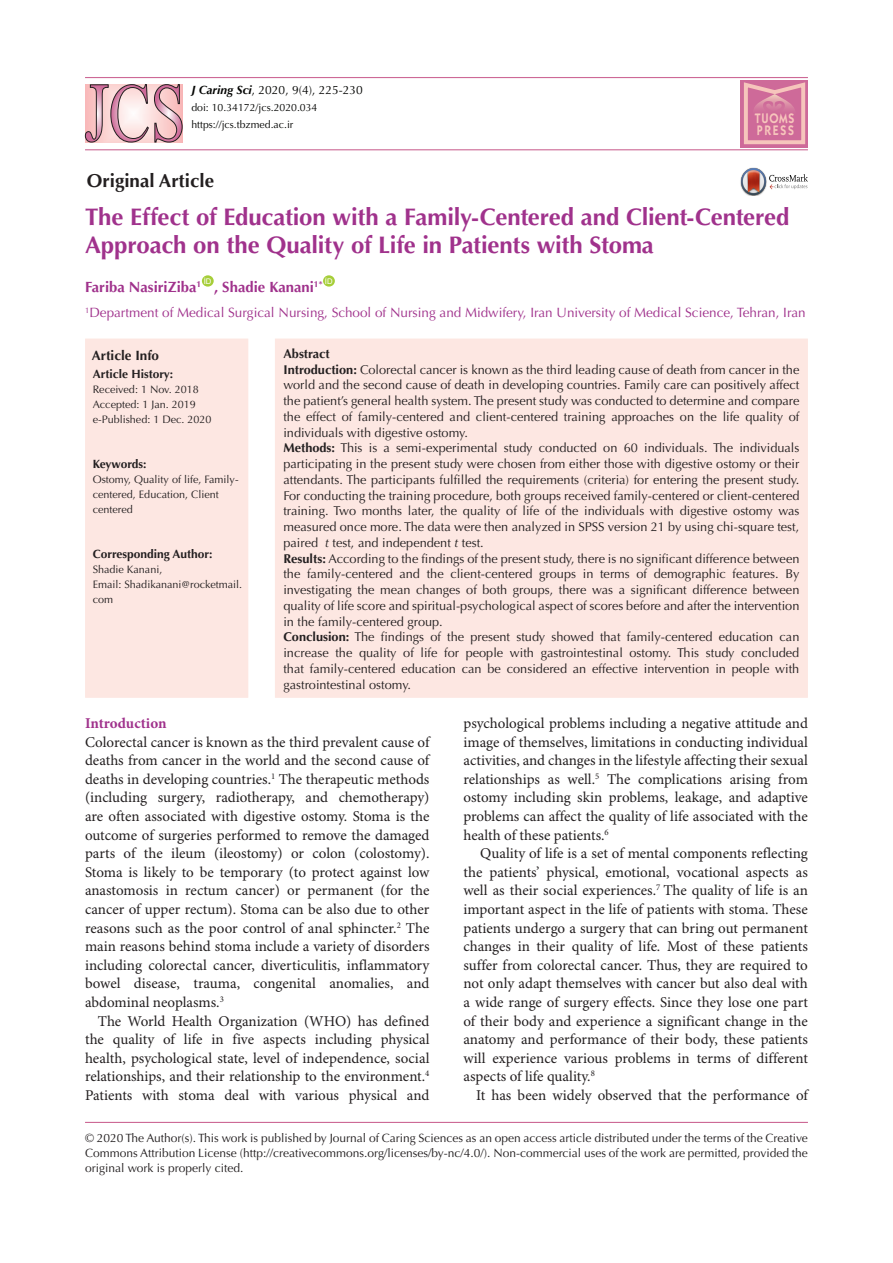
<style>
.page{position:relative;width:893px;height:1263px;background:#fff}
.page>*{position:absolute;margin:0;border:0;box-sizing:border-box;transform-origin:0 0}
.t1{font:700 24px/27.6px "Optima LT Std";letter-spacing:-.01em;color:#a0328c}
.t2{font:700 18.75px "Optima LT Std";color:#231f20}
.t3{font:15px/18.6px "Minion Pro";color:#231f20;text-align:justify}
.t4{font:700 15px "Minion Pro";letter-spacing:-.005em;color:#a0328c}
.t5{font:700 14.85px "Optima LT Std";color:#a0328c}
.t6{font:600 13.8px/12.1px "ITC Kabel Std";letter-spacing:.11em;color:#f7c6bc;scale:.85 1}
.t7{font:13.5px "Optima LT Std";color:#a0328c}
.t8{font:700 13.5px "Optima LT Std";color:#231f20}
.t9{font:12.75px/15.8px "Optima LT Std";color:#231f20;text-align:justify}
.t10{font:700 12.75px "Optima LT Std";color:#231f20}
.corresponding{font:12px/15px "Optima LT Std";color:#231f20;text-align:justify}
.t11{font:700 12px "Optima LT Std";color:#231f20}
.t12{font:12px "Optima LT Std";color:#040503}
.t13{font:700 12px "Optima LT Std";letter-spacing:-.02em;color:#231f20}
.t14{font:10.8px/15px "Optima LT Std";color:#231f20}
.t15{font:10.5px "Optima LT Std";color:#040503}
.t16{font:7.8px "Arial";color:#fff}
.s1{font-weight:700;font-style:italic}
.s2{font-weight:700}
.s3{font-style:italic}
</style>
<div class="page">
<hr style="left:85px;top:149px;width:723px;height:1px;background:#cd6996">
<hr style="left:85px;top:77px;width:723px;height:1px;background:#cd6996">
<div style="left:202px;top:275px;width:12px;height:12px;background:#a6ce39;border-radius:50%"></div>
<div style="left:323px;top:275px;width:12px;height:12px;background:#a6ce39;border-radius:50%"></div>
<div style="left:85px;top:339px;width:163px;height:359px;background:#fde7e2"></div>
<div style="left:275px;top:339px;width:533px;height:359px;background:#fde7e2"></div>
<svg style="left:741px;top:168px;width:67px;height:27px"></svg>
<div style="left:741px;top:80px;width:67px;height:67px;background:linear-gradient(to right,#d57ca0,#d67da0)"></div>
<svg style="left:744px;top:82px;width:61px;height:62px;background:#d882a2"></svg>
<div style="left:85px;top:85px;width:98px;height:58px;background:#fce0de"></div>
<svg style="left:154px;top:85px;width:28px;height:57px"></svg>
<svg style="left:85px;top:85px;width:63px;height:57px"></svg>
<hr style="left:85px;top:1122px;width:723px;height:1px;background:#cd6996">
<p class="t12" style="left:191px;top:83px;width:173px"><span class="s1">J Caring Sci</span>, 2020, 9(4), 225-230</p>
<p class="t15" style="left:191px;top:101px;width:128px">doi: 10.34172/jcs.2020.034</p>
<p class="t15" style="left:191px;top:118px;width:104px">https://jcs.tbzmed.ac.ir</p>
<p class="t2" style="left:87px;top:170px;width:129px">Original Article</p>
<p class="t6" style="left:755px;top:112px;width:48px">TUOMS<br>PRESS</p>
<p class="t1" style="left:85px;top:204px;width:706px">The Effect of Education with a Family-Centered and Client-Centered<br>Approach on the Quality of Life in Patients with Stoma</p>
<p class="t5" style="left:85px;top:278px;width:118px">Fariba NasiriZiba<sup>1</sup></p>
<p class="t16" style="left:204px;top:276px;width:9px">ID</p>
<p class="t5" style="left:214px;top:278px;width:110px">, Shadie Kanani<sup>1*</sup></p>
<p class="t16" style="left:325px;top:276px;width:9px">ID</p>
<p class="t7" style="left:85px;top:305px;width:722px"><sup>1</sup>Department of Medical Surgical Nursing, School of Nursing and Midwifery, Iran University of Medical Science, Tehran, Iran</p>
<p class="t8" style="left:92px;top:347px;width:69px">Article Info</p>
<p class="t11" style="left:93px;top:367px;width:82px">Article History:</p>
<p class="t14" style="left:93px;top:382px;width:108px">Received: 1 Nov. 2018</p>
<p class="t14" style="left:93px;top:397px;width:105px">Accepted: 1 Jan. 2019</p>
<p class="t14" style="left:93px;top:412px;width:120px">e-Published: 1 Dec. 2020</p>
<p class="t13" style="left:93px;top:457px;width:55px">Keywords:</p>
<p class="t14" style="left:93px;top:472px;width:147px">Ostomy, Quality of life, Family&shy;centered, Education, Client centered</p>
<p class="t11" style="left:93px;top:547px;width:121px">Corresponding Author:</p>
<p class="t14" style="left:93px;top:562px;width:71px">Shadie Kanani,</p>
<p class="t14" style="left:93px;top:577px;width:151px">Email: Shadikanani@rocketmail. com</p>
<p class="t10" style="left:283px;top:346px;width:48px">Abstract</p>
<p class="t9" style="left:283px;top:362px;width:518px"><span class="s2">Introduction:</span> Colorectal cancer is known as the third leading cause of death from cancer in the world and the second cause of death in developing countries. Family care can positively affect the patient’s general health system. The present study was conducted to determine and compare the effect of family-centered and client-centered training approaches on the life quality of individuals with digestive ostomy.</p>
<p class="t9" style="left:283px;top:440px;width:518px"><span class="s2">Methods:</span> This is a semi-experimental study conducted on 60 individuals. The individuals participating in the present study were chosen from either those with digestive ostomy or their attendants. The participants fulfilled the requirements (criteria) for entering the present study.<br>For conducting the training procedure, both groups received family-centered or client-centered training. Two months later, the quality of life of the individuals with digestive ostomy was measured once more. The data were then analyzed in SPSS version 21 by using chi-square test, paired <span class="s3">t</span> test, and independent <span class="s3">t</span> test.</p>
<p class="t9" style="left:283px;top:551px;width:518px"><span class="s2">Results:</span> According to the findings of the present study, there is no significant difference between the family-centered and the client-centered groups in terms of demographic features. By investigating the mean changes of both groups, there was a significant difference between quality of life score and spiritual-psychological aspect of scores before and after the intervention in the family-centered group.</p>
<p class="t9" style="left:283px;top:629px;width:517px"><span class="s2">Conclusion:</span> The findings of the present study showed that family-centered education can increase the quality of life for people with gastrointestinal ostomy. This study concluded that family-centered education can be considered an effective intervention in people with gastrointestinal ostomy.</p>
<p class="t4" style="left:85px;top:712px;width:83px">Introduction</p>
<p class="t3" style="left:85px;top:733px;width:346px">Colorectal cancer is known as the third prevalent cause of deaths from cancer in the world and the second cause of deaths in developing countries.<sup>1</sup> The therapeutic methods (including surgery, radiotherapy, and chemotherapy) are often associated with digestive ostomy. Stoma is the outcome of surgeries performed to remove the damaged parts of the ileum (ileostomy) or colon (colostomy).<br>Stoma is likely to be temporary (to protect against low anastomosis in rectum cancer) or permanent (for the cancer of upper rectum). Stoma can be also due to other reasons such as the poor control of anal sphincter.<sup>2</sup> The main reasons behind stoma include a variety of disorders including colorectal cancer, diverticulitis, inflammatory bowel disease, trauma, congenital anomalies, and abdominal neoplasms.<sup>3</sup></p>
<p class="t3" style="left:85px;top:1012px;width:346px;text-indent:13px">The World Health Organization (WHO) has defined the quality of life in five aspects including physical health, psychological state, level of independence, social relationships, and their relationship to the environment.<sup>4<br></sup>Patients with stoma deal with various physical and</p>
<p class="t3" style="left:463px;top:714px;width:346px">psychological problems including a negative attitude and image of themselves, limitations in conducting individual activities, and changes in the lifestyle affecting their sexual relationships as well.<sup>5</sup> The complications arising from ostomy including skin problems, leakage, and adaptive problems can affect the quality of life associated with the health of these patients.<sup>6</sup></p>
<p class="t3" style="left:463px;top:845px;width:346px;text-indent:17px">Quality of life is a set of mental components reflecting the patients’ physical, emotional, vocational aspects as well as their social experiences.<sup>7</sup> The quality of life is an important aspect in the life of patients with stoma. These patients undergo a surgery that can bring out permanent changes in their quality of life. Most of these patients suffer from colorectal cancer. Thus, they are required to not only adapt themselves with cancer but also deal with a wide range of surgery effects. Since they lose one part of their body and experience a significant change in the anatomy and performance of their body, these patients will experience various problems in terms of different aspects of life quality.<sup>8</sup></p>
<p class="t3" style="left:476px;top:1086px;width:333px">It has been widely observed that the performance of</p>
<p class="corresponding" style="left:85px;top:1130px;width:724px">© 2020 The Author(s). This work is published by Journal of Caring Sciences as an open access article distributed under the terms of the Creative Commons Attribution License (http://creativecommons.org/licenses/by-nc/4.0/). Non-commercial uses of the work are permitted, provided the original work is properly cited.</p>
</div>
